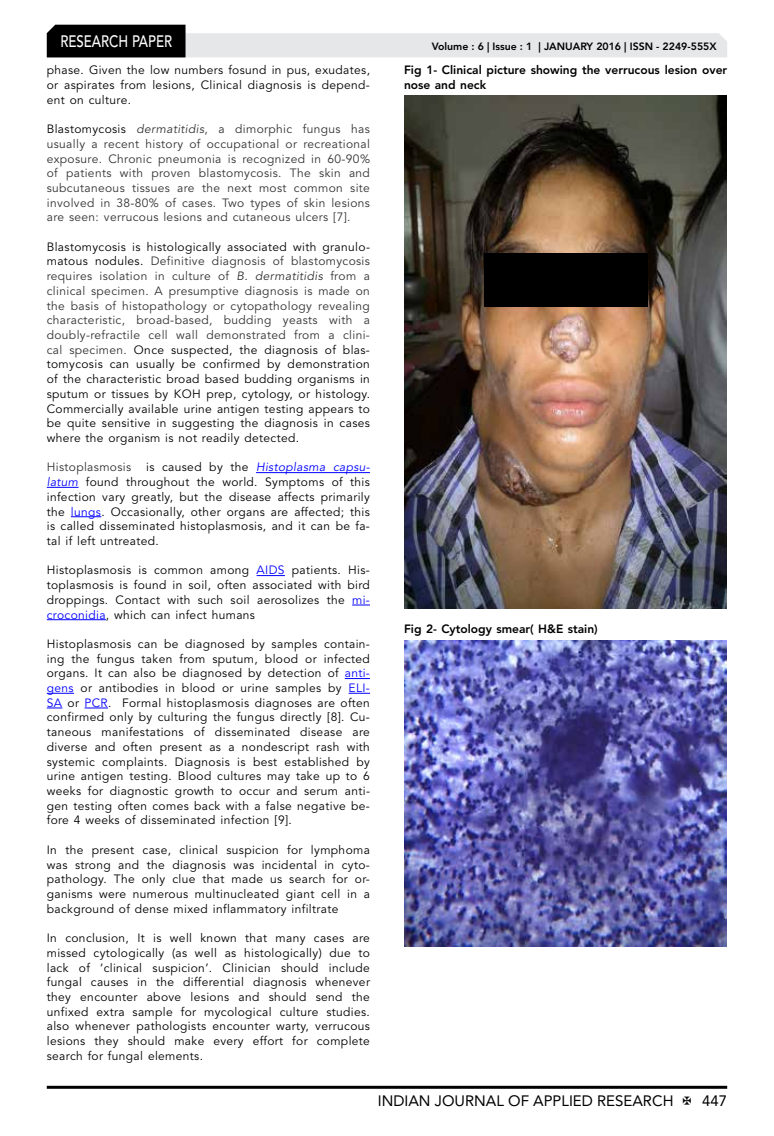
<style>
.page{position:relative;width:774px;height:1136px;background:#fff}
.page>*{position:absolute;margin:0;border:0;box-sizing:border-box;transform-origin:0 0}
.t1{font:500 16.5px "Avenir LT Std";color:#fff;scale:.8 1}
.t2{font:15px "Avenir LT Std";color:#000}
.t3{font:12px/14.7px "Avenir LT Std";letter-spacing:.03em;color:#000;text-align:justify}
.t4{font:12px/14.7px "Avenir LT Std";letter-spacing:.03em;color:#333;text-align:justify}
.t5{font:800 12px/14.7px "Avenir LT Std";color:#000}
.t6{font:800 10.5px "Avenir LT Std";color:#000}
.s1{color:#000}
.s2{font-style:italic}
.s3{color:#333}
.s4{font-style:italic;color:#333}
.s5{font-style:italic;color:#00f}
.s6{color:#00f}
</style>
<div class="page">
<hr style="left:47px;top:1085px;width:680px;height:3px;background:#000">
<svg style="left:47px;top:25px;width:680px;height:32px"></svg>
<hr style="left:256px;top:472px;width:114px;height:1px;background:#00f">
<hr style="left:47px;top:487px;width:32px;height:1px;background:#00f">
<hr style="left:71px;top:516px;width:30px;height:1px;background:#00f">
<svg style="left:257px;top:575px;width:28px;height:1px"></svg>
<svg style="left:352px;top:604px;width:18px;height:1px"></svg>
<hr style="left:47px;top:619px;width:59px;height:1px;background:#00f">
<svg style="left:345px;top:678px;width:25px;height:1px"></svg>
<svg style="left:47px;top:693px;width:27px;height:1px"></svg>
<svg style="left:349px;top:693px;width:21px;height:1px"></svg>
<svg style="left:47px;top:707px;width:15px;height:1px"></svg>
<svg style="left:85px;top:707px;width:23px;height:1px"></svg>
<img style="left:404px;top:96px;width:323px;height:512px">
<img style="left:404px;top:640px;width:323px;height:306px">
<div style="left:484px;top:253px;width:163px;height:54px;background:#000"></div>
<h1 class="t1" style="left:60px;top:32px;width:139px">RESEARCH PAPER</h1>
<p class="t3" style="left:47px;top:63px;width:325px">phase. Given the low numbers fosund in pus, exudates, or aspirates from lesions, Clinical diagnosis is depend&shy;ent on culture.</p>
<p class="t4" style="left:47px;top:122px;width:325px"><span class="s1">Blastomycosis</span> <span class="s2">dermatitidis</span>, a dimorphic fungus has usually a recent history of occupational or recreational exposure. Chronic pneumonia is recognized in 60-90% of patients with proven blastomycosis. The skin and subcutaneous tissues are the next most common site involved in 38-80% of cases. Two types of skin lesions are seen: verrucous lesions and cutaneous ulcers [7].</p>
<p class="t3" style="left:47px;top:239px;width:325px">Blastomycosis is histologically associated with granulo&shy;matous nodules. <span class="s3">Definitive diagnosis of blastomycosis requires isolation in culture of</span> <span class="s4">B. dermatitidis</span> <span class="s3">from a clinical specimen. A presumptive diagnosis is made on the basis of histopathology or cytopathology revealing characteristic, broad-based, budding yeasts with a doubly-refractile cell wall demonstrated from a clini&shy;cal specimen.</span> Once suspected, the diagnosis of blas&shy;tomycosis can usually be confirmed by demonstration of the characteristic broad based budding organisms in sputum or tissues by KOH prep, cytology, or histology.<br>Commercially available urine antigen testing appears to be quite sensitive in suggesting the diagnosis in cases where the organism is not readily detected.</p>
<p class="t3" style="left:47px;top:460px;width:325px"><span class="s3">Histoplasmosis</span> is caused by the <span class="s5">Histoplasma capsu&shy;latum</span> found throughout the world. Symptoms of this infection vary greatly, but the disease affects primarily the <span class="s6">lungs</span>. Occasionally, other organs are affected; this is called disseminated histoplasmosis, and it can be fa&shy;tal if left untreated.</p>
<p class="t3" style="left:47px;top:563px;width:325px">Histoplasmosis is common among <span class="s6">AIDS</span> patients. His&shy;toplasmosis is found in soil, often associated with bird droppings. Contact with such soil aerosolizes the <span class="s6">mi&shy;croconidia</span>, which can infect humans</p>
<p class="t3" style="left:47px;top:636px;width:325px">Histoplasmosis can be diagnosed by samples contain&shy;ing the fungus taken from sputum, blood or infected organs. It can also be diagnosed by detection of <span class="s6">anti&shy;gens</span> or antibodies in blood or urine samples by <span class="s6">ELI-SA</span> or <span class="s6">PCR</span>. Formal histoplasmosis diagnoses are often confirmed only by culturing the fungus directly [8]. Cu&shy;taneous manifestations of disseminated disease are diverse and often present as a nondescript rash with systemic complaints. Diagnosis is best established by urine antigen testing. Blood cultures may take up to 6 weeks for diagnostic growth to occur and serum anti&shy;gen testing often comes back with a false negative be&shy;fore 4 weeks of disseminated infection [9].</p>
<p class="t3" style="left:47px;top:842px;width:325px">In the present case, clinical suspicion for lymphoma was strong and the diagnosis was incidental in cyto&shy;pathology. The only clue that made us search for or&shy;ganisms were numerous multinucleated giant cell in a background of dense mixed inflammatory infiltrate</p>
<p class="t3" style="left:47px;top:930px;width:325px">In conclusion, It is well known that many cases are missed cytologically (as well as histologically) due to lack of ‘clinical suspicion’. Clinician should include fungal causes in the differential diagnosis whenever they encounter above lesions and should send the unfixed extra sample for mycological culture studies. also whenever pathologists encounter warty, verrucous lesions they should make every effort for complete search for fungal elements.</p>
<p class="t6" style="left:432px;top:41px;width:286px">Volume : 6 | Issue : 1 | JANUARY 2016 | ISSN - 2249-555X</p>
<p class="t5" style="left:404px;top:63px;width:325px">Fig 1- Clinical picture showing the verrucous lesion over nose and neck</p>
<p class="t5" style="left:404px;top:621px;width:195px">Fig 2- Cytology smear( H&amp;E stain)</p>
<p class="t2" style="left:378px;top:1091px;width:297px">INDIAN JOURNAL OF APPLIED RESEARCH</p>
<p class="t2" style="left:702px;top:1091px;width:27px">447</p>
</div>
